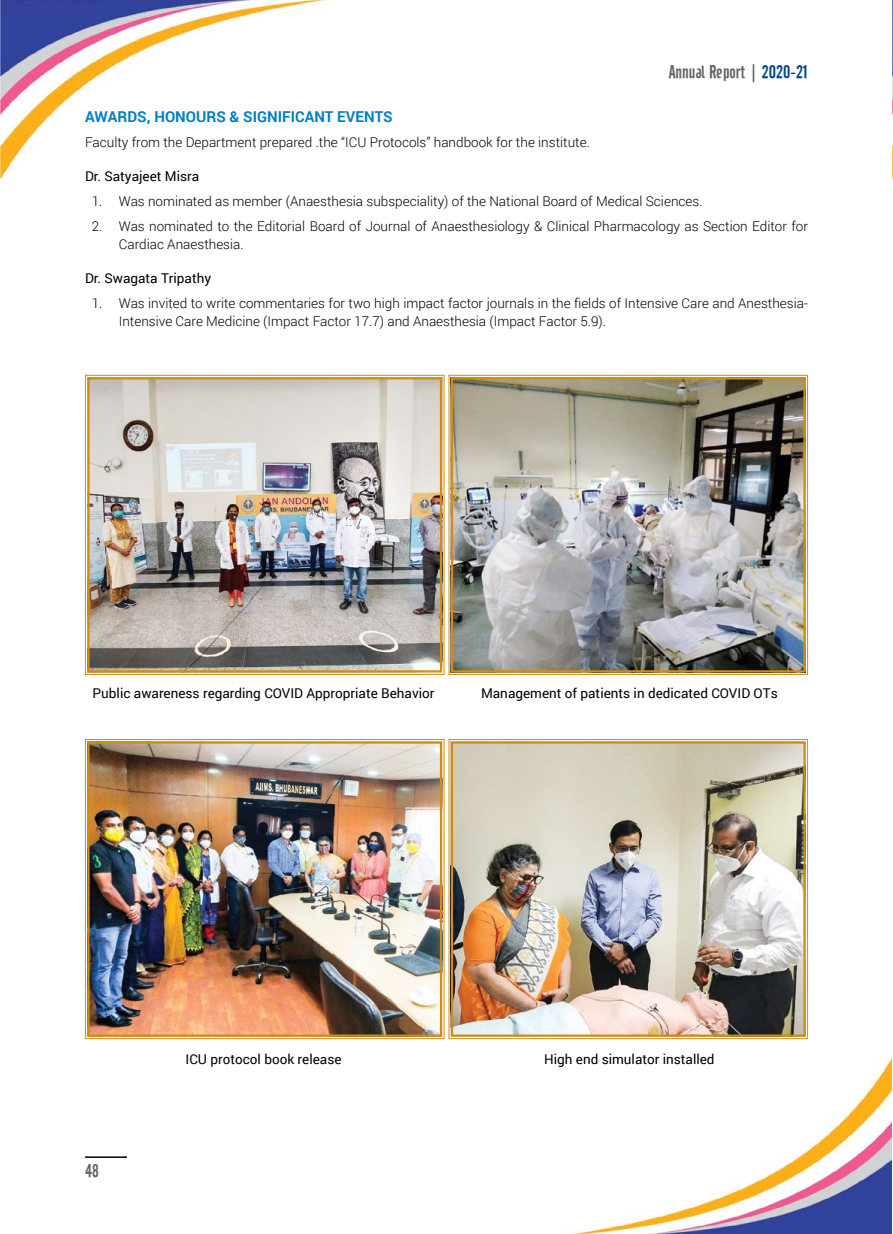
<style>
.page{position:relative;width:893px;height:1234px;background:#fff}
.page>*{position:absolute;margin:0;border:0;box-sizing:border-box;transform-origin:0 0}
.t1{font:18px "Cafeta";color:#636466}
.t2{font:700 15px "Roboto";color:#007ec6}
.t3{font:300 13.5px/18px "Roboto";color:#000}
.t4{font:13.5px "Roboto";color:#000}
.s1{color:#00478a}
</style>
<div class="page">
<img style="left:0;top:0;width:893px;height:1233px">
<hr style="left:85px;top:1156px;width:42px;height:1px;background:#000">
<img style="left:85px;top:374px;width:360px;height:301px">
<div style="left:87px;top:377px;width:355px;height:295px;border:2px solid #d08d14"></div>
<img style="left:85px;top:738px;width:360px;height:301px">
<div style="left:87px;top:741px;width:355px;height:295px;border:2px solid #d08d14"></div>
<img style="left:448px;top:374px;width:360px;height:301px">
<div style="left:451px;top:377px;width:355px;height:295px;border:2px solid #d08d14"></div>
<img style="left:448px;top:738px;width:360px;height:301px">
<div style="left:451px;top:741px;width:355px;height:295px;border:2px solid #d08d14"></div>
<h1 class="t1" style="left:669px;top:61px;width:141px">Annual Report | <span class="s1">2020-21</span></h1>
<p class="t2" style="left:85px;top:106px;width:309px">AWARDS, HONOURS &amp; SIGNIFICANT EVENTS</p>
<p class="t3" style="left:85px;top:133px;width:506px">Faculty from the Department prepared .the “ICU Protocols” handbook for the institute.</p>
<p class="t4" style="left:85px;top:167px;width:116px">Dr. Satyajeet Misra</p>
<p class="t3" style="left:92px;top:191px;width:612px">1. Was nominated as member (Anaesthesia subspeciality) of the National Board of Medical Sciences.</p>
<p class="t3" style="left:119px;top:216px;width:691px;text-indent:-27px">2. Was nominated to the Editorial Board of Journal of Anaesthesiology &amp; Clinical Pharmacology as Section Editor for<br>Cardiac Anaesthesia.</p>
<p class="t4" style="left:85px;top:268px;width:128px">Dr. Swagata Tripathy</p>
<p class="t3" style="left:119px;top:293px;width:691px;text-indent:-27px">1. Was invited to write commentaries for two high impact factor journals in the fields of Intensive Care and Anesthesia-<br>Intensive Care Medicine (Impact Factor 17.7) and Anaesthesia (Impact Factor 5.9).</p>
<p class="t4" style="left:93px;top:683px;width:343px">Public awareness regarding COVID Appropriate Behavior</p>
<p class="t4" style="left:481px;top:683px;width:298px">Management of patients in dedicated COVID OTs</p>
<h1 class="t1" style="left:85px;top:1160px;width:15px">48</h1>
<p class="t4" style="left:186px;top:1049px;width:158px">ICU protocol book release</p>
<p class="t4" style="left:544px;top:1049px;width:172px">High end simulator installed</p>
</div>
